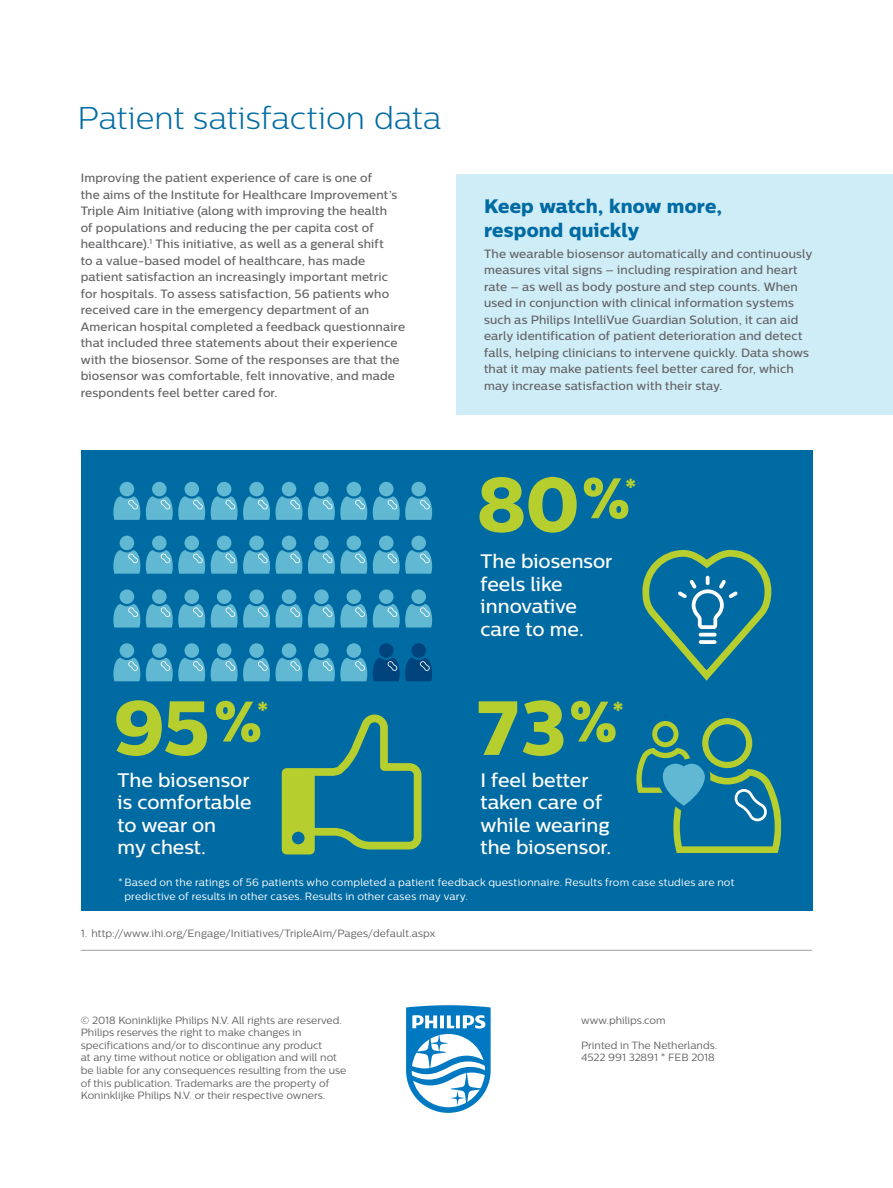
<style>
.page{position:relative;width:893px;height:1188px;background:#fff}
.page>*{position:absolute;margin:0;border:0;box-sizing:border-box;transform-origin:0 0}
.t1{font:76.5px "Centrale Sans X Bold";color:#b6cf2f}
.t2{font:57px "Centrale Sans X Bold";color:#b6cf2f}
.t3{font:300 31.5px "Centrale Sans";color:#006ba3}
.t4{font:500 19.5px/22.5px "Centrale Sans";color:#fff}
.t5{font:19.5px/24px "Centrale Sans X Bold";letter-spacing:.005em;color:#006ba3}
.t6{font:500 12px/16.5px "Centrale Sans";letter-spacing:.01em;color:#636366}
.t7{font:10.5px/12.6px "Centrale Sans";color:#636366}
.t8{font:10.5px/13.5px "Centrale Sans";letter-spacing:.02em;color:#fff}
</style>
<div class="page">
<div style="left:81px;top:451px;width:731px;height:460px;background:#006ba3"></div>
<div style="left:120px;top:482px;width:14px;height:14px;background:#60b8d2;border-radius:50%"></div>
<div style="left:152px;top:482px;width:15px;height:14px;background:#60b8d2;border-radius:50%"></div>
<div style="left:184px;top:482px;width:15px;height:14px;background:#60b8d2;border-radius:50%"></div>
<div style="left:217px;top:482px;width:14px;height:14px;background:#60b8d2;border-radius:50%"></div>
<div style="left:249px;top:482px;width:15px;height:14px;background:#60b8d2;border-radius:50%"></div>
<div style="left:282px;top:482px;width:14px;height:14px;background:#60b8d2;border-radius:50%"></div>
<div style="left:314px;top:482px;width:15px;height:14px;background:#60b8d2;border-radius:50%"></div>
<div style="left:347px;top:482px;width:14px;height:14px;background:#60b8d2;border-radius:50%"></div>
<div style="left:379px;top:482px;width:15px;height:14px;background:#60b8d2;border-radius:50%"></div>
<div style="left:411px;top:482px;width:15px;height:14px;background:#60b8d2;border-radius:50%"></div>
<div style="left:120px;top:536px;width:14px;height:14px;background:#60b8d2;border-radius:50%"></div>
<div style="left:152px;top:536px;width:15px;height:14px;background:#60b8d2;border-radius:50%"></div>
<div style="left:184px;top:536px;width:15px;height:14px;background:#60b8d2;border-radius:50%"></div>
<div style="left:217px;top:536px;width:14px;height:14px;background:#60b8d2;border-radius:50%"></div>
<div style="left:249px;top:536px;width:15px;height:14px;background:#60b8d2;border-radius:50%"></div>
<div style="left:282px;top:536px;width:14px;height:14px;background:#60b8d2;border-radius:50%"></div>
<div style="left:314px;top:536px;width:15px;height:14px;background:#60b8d2;border-radius:50%"></div>
<div style="left:347px;top:536px;width:14px;height:14px;background:#60b8d2;border-radius:50%"></div>
<div style="left:379px;top:536px;width:15px;height:14px;background:#60b8d2;border-radius:50%"></div>
<div style="left:411px;top:536px;width:15px;height:14px;background:#60b8d2;border-radius:50%"></div>
<div style="left:120px;top:589px;width:14px;height:15px;background:#60b8d2;border-radius:50%"></div>
<div style="left:152px;top:589px;width:15px;height:15px;background:#60b8d2;border-radius:50%"></div>
<div style="left:184px;top:589px;width:15px;height:15px;background:#60b8d2;border-radius:50%"></div>
<div style="left:217px;top:589px;width:14px;height:15px;background:#60b8d2;border-radius:50%"></div>
<div style="left:249px;top:589px;width:15px;height:15px;background:#60b8d2;border-radius:50%"></div>
<div style="left:282px;top:589px;width:14px;height:15px;background:#60b8d2;border-radius:50%"></div>
<div style="left:314px;top:589px;width:15px;height:15px;background:#60b8d2;border-radius:50%"></div>
<div style="left:347px;top:589px;width:14px;height:15px;background:#60b8d2;border-radius:50%"></div>
<div style="left:379px;top:589px;width:15px;height:15px;background:#60b8d2;border-radius:50%"></div>
<div style="left:411px;top:589px;width:15px;height:15px;background:#60b8d2;border-radius:50%"></div>
<div style="left:120px;top:643px;width:14px;height:15px;background:#60b8d2;border-radius:50%"></div>
<div style="left:152px;top:643px;width:15px;height:15px;background:#60b8d2;border-radius:50%"></div>
<div style="left:184px;top:643px;width:15px;height:15px;background:#60b8d2;border-radius:50%"></div>
<div style="left:217px;top:643px;width:14px;height:15px;background:#60b8d2;border-radius:50%"></div>
<div style="left:249px;top:643px;width:15px;height:15px;background:#60b8d2;border-radius:50%"></div>
<div style="left:282px;top:643px;width:14px;height:15px;background:#60b8d2;border-radius:50%"></div>
<div style="left:314px;top:643px;width:15px;height:15px;background:#60b8d2;border-radius:50%"></div>
<div style="left:347px;top:643px;width:14px;height:15px;background:#60b8d2;border-radius:50%"></div>
<svg style="left:113px;top:496px;width:27px;height:24px"></svg>
<svg style="left:146px;top:496px;width:59px;height:24px"></svg>
<svg style="left:211px;top:496px;width:91px;height:24px"></svg>
<svg style="left:308px;top:496px;width:59px;height:24px"></svg>
<svg style="left:373px;top:496px;width:59px;height:24px"></svg>
<svg style="left:113px;top:550px;width:27px;height:24px"></svg>
<svg style="left:146px;top:550px;width:59px;height:24px"></svg>
<svg style="left:211px;top:550px;width:91px;height:24px"></svg>
<svg style="left:308px;top:550px;width:59px;height:24px"></svg>
<svg style="left:373px;top:550px;width:59px;height:24px"></svg>
<svg style="left:113px;top:604px;width:27px;height:24px"></svg>
<svg style="left:146px;top:604px;width:59px;height:24px"></svg>
<svg style="left:211px;top:604px;width:91px;height:24px"></svg>
<svg style="left:308px;top:604px;width:59px;height:24px"></svg>
<svg style="left:373px;top:604px;width:59px;height:24px"></svg>
<svg style="left:113px;top:658px;width:27px;height:23px"></svg>
<svg style="left:146px;top:658px;width:59px;height:23px"></svg>
<svg style="left:211px;top:658px;width:91px;height:23px"></svg>
<svg style="left:308px;top:658px;width:59px;height:23px"></svg>
<div style="left:379px;top:643px;width:15px;height:15px;background:#01437c;border-radius:50%"></div>
<div style="left:411px;top:643px;width:15px;height:15px;background:#01437c;border-radius:50%"></div>
<svg style="left:373px;top:658px;width:59px;height:23px"></svg>
<svg style="left:642px;top:550px;width:130px;height:131px"></svg>
<svg style="left:699px;top:633px;width:18px;height:4px"></svg>
<svg style="left:699px;top:640px;width:18px;height:4px"></svg>
<svg style="left:636px;top:716px;width:146px;height:137px"></svg>
<svg style="left:282px;top:715px;width:139px;height:139px"></svg>
<div style="left:457px;top:174px;width:436px;height:240px;background:#cfedf7"></div>
<svg style="left:406px;top:1005px;width:85px;height:108px"></svg>
<hr style="left:81px;top:950px;width:731px;height:1px;background:#9d9fa2">
<h3 class="t3" style="left:78px;top:100px;width:365px">Patient satisfaction data</h3>
<p class="t6" style="left:81px;top:170px;width:326px">Improving the patient experience of care is one of<br>the aims of the Institute for Healthcare Improvement’s Triple Aim Initiative (along with improving the health<br>of populations and reducing the per capita cost of healthcare).<sup>1</sup> This initiative, as well as a general shift<br>to a value-based model of healthcare, has made patient satisfaction an increasingly important metric for hospitals. To assess satisfaction, 56 patients who received care in the emergency department of an American hospital completed a feedback questionnaire that included three statements about their experience with the biosensor. Some of the responses are that the biosensor was comfortable, felt innovative, and made respondents feel better cared for.</p>
<h1 class="t1" style="left:111px;top:680px;width:159px">95<sup>%</sup><sup>*</sup></h1>
<h3 class="t4" style="left:118px;top:768px;width:136px">The biosensor is comfortable to wear on<br>my chest.</h3>
<h3 class="t5" style="left:484px;top:194px;width:240px">Keep watch, know more, respond quickly</h3>
<p class="t6" style="left:484px;top:245px;width:330px">The wearable biosensor automatically and continuously measures vital signs – including respiration and heart rate – as well as body posture and step counts. When used in conjunction with clinical information systems such as Philips IntelliVue Guardian Solution, it can aid early identification of patient deterioration and detect falls, helping clinicians to intervene quickly. Data shows that it may make patients feel better cared for, which may increase satisfaction with their stay.</p>
<h1 class="t1" style="left:476px;top:457px;width:105px">80</h1>
<h2 class="t2" style="left:582px;top:463px;width:57px">%<sup>*</sup></h2>
<h3 class="t4" style="left:480px;top:550px;width:133px">The biosensor feels like innovative care to me.</h3>
<h1 class="t1" style="left:476px;top:680px;width:92px">73</h1>
<h2 class="t2" style="left:569px;top:686px;width:57px">%<sup>*</sup></h2>
<h3 class="t4" style="left:480px;top:768px;width:132px">I feel better taken care of while wearing the biosensor.</h3>
<p class="t8" style="left:124px;top:876px;width:611px;text-indent:-6px">* Based on the ratings of 56 patients who completed a patient feedback questionnaire. Results from case studies are not predictive of results in other cases. Results in other cases may vary.</p>
<p class="t7" style="left:81px;top:927px;width:356px">1. http://www.ihi.org/Engage/Initiatives/TripleAim/Pages/default.aspx</p>
<p class="t7" style="left:81px;top:1014px;width:267px">© 2018 Koninklijke Philips N.V. All rights are reserved.<br>Philips reserves the right to make changes in specifications and/or to discontinue any product<br>at any time without notice or obligation and will not be liable for any consequences resulting from the use of this publication. Trademarks are the property of Koninklijke Philips N.V. or their respective owners.</p>
<p class="t7" style="left:581px;top:1014px;width:86px">www.philips.com</p>
<p class="t7" style="left:581px;top:1039px;width:138px">Printed in The Netherlands.<br>4522 991 32891 * FEB 2018</p>
</div>
